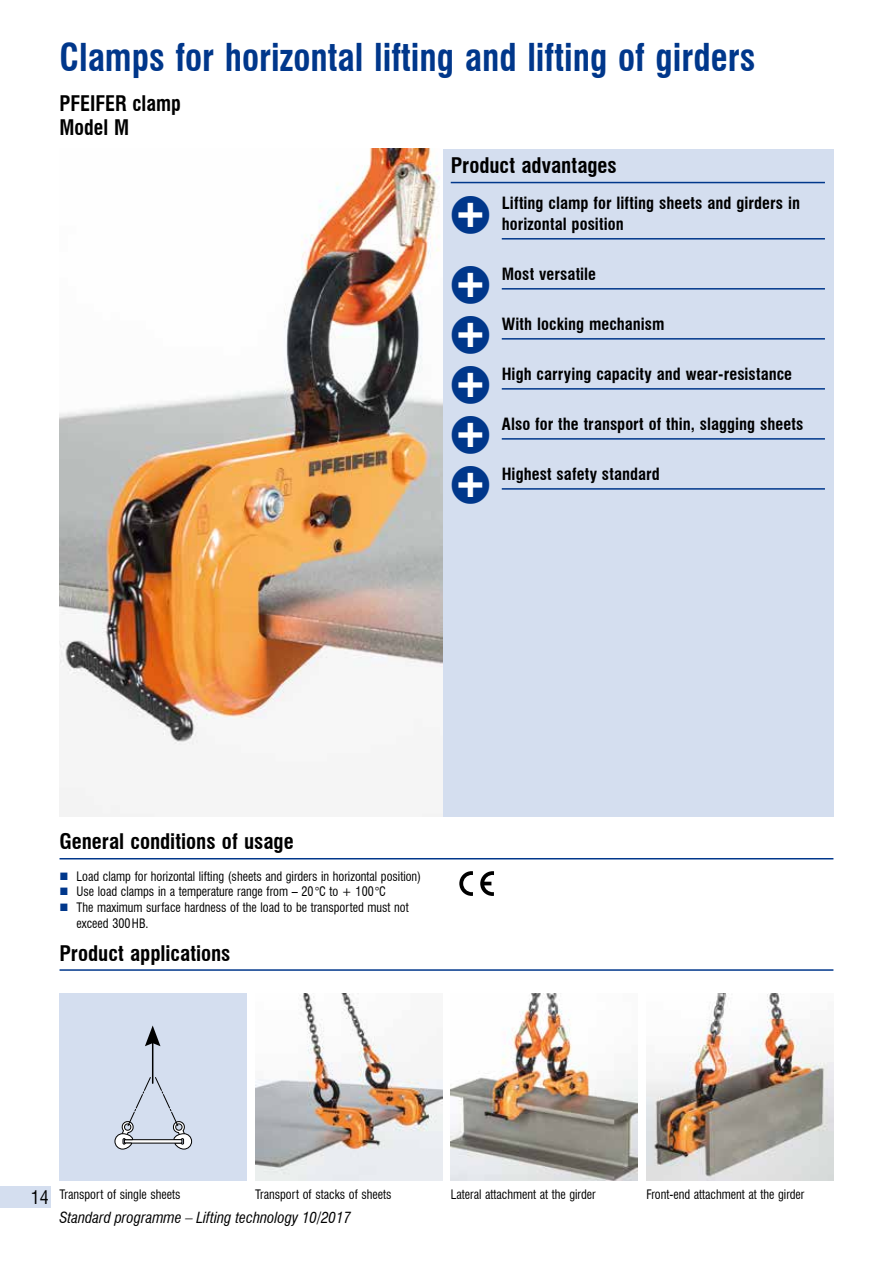
<style>
.page{position:relative;width:893px;height:1263px;background:#fff}
.page>*{position:absolute;margin:0;border:0;box-sizing:border-box;transform-origin:0 0}
.t1{font:700 condensed 37.5px "Swiss 721 BT";color:#00378b;scale:.95 1}
.t2{font:700 condensed 21px "Swiss 721 BT";color:#000}
.t3{font:700 condensed 21px/24.6px "Swiss 721 BT";color:#000;scale:.95 1}
.t4{font:condensed 18px "Swiss 721 BT";color:#000}
.t5{font:700 condensed 16.5px/20.2px "Swiss 721 BT";letter-spacing:.005em;color:#000}
.t6{font:italic condensed 15px "Swiss 721 BT";color:#000}
.t7{font:condensed 12.75px/15.8px "Swiss 721 BT";color:#000;scale:.95 1}
</style>
<div class="page">
<div style="left:0;top:1186px;width:51px;height:22px;background:#d4deef"></div>
<hr style="left:60px;top:858px;width:773px;height:1px;background:#00378b">
<svg style="left:480px;top:871px;width:14px;height:25px"></svg>
<svg style="left:459px;top:871px;width:14px;height:25px"></svg>
<div style="left:60px;top:149px;width:773px;height:667px;background:#d4deef"></div>
<hr style="left:451px;top:182px;width:374px;height:1px;background:#00378b">
<hr style="left:502px;top:238px;width:323px;height:2px;background:#00378b">
<hr style="left:502px;top:288px;width:323px;height:2px;background:#00378b">
<hr style="left:502px;top:338px;width:323px;height:2px;background:#00378b">
<hr style="left:502px;top:388px;width:323px;height:2px;background:#00378b">
<hr style="left:502px;top:438px;width:323px;height:2px;background:#00378b">
<hr style="left:502px;top:488px;width:323px;height:2px;background:#00378b">
<img style="left:60px;top:149px;width:382px;height:667px">
<hr style="left:60px;top:969px;width:773px;height:2px;background:#00378b">
<div style="left:60px;top:993px;width:187px;height:188px;background:#d4deef"></div>
<svg style="left:114px;top:1076px;width:78px;height:74px"></svg>
<hr style="left:152px;top:1038px;width:1px;height:45px;background:#000">
<svg style="left:145px;top:1025px;width:15px;height:21px"></svg>
<img style="left:255px;top:993px;width:187px;height:188px">
<img style="left:451px;top:993px;width:187px;height:188px">
<img style="left:646px;top:993px;width:187px;height:188px">
<svg style="left:458px;top:202px;width:25px;height:25px"></svg>
<svg style="left:458px;top:272px;width:25px;height:25px"></svg>
<svg style="left:458px;top:322px;width:25px;height:25px"></svg>
<svg style="left:458px;top:372px;width:25px;height:25px"></svg>
<svg style="left:458px;top:423px;width:25px;height:24px"></svg>
<svg style="left:458px;top:473px;width:25px;height:24px"></svg>
<h1 class="t1" style="left:60px;top:34px;width:734px">Clamps for horizontal lifting and lifting of girders</h1>
<h2 class="t3" style="left:60px;top:91px;width:129px">PFEIFER clamp<br>Model M</h2>
<h2 class="t2" style="left:451px;top:153px;width:168px">Product advantages</h2>
<p class="t5" style="left:502px;top:193px;width:300px">Lifting clamp for lifting sheets and girders in horizontal position</p>
<p class="t5" style="left:502px;top:263px;width:96px">Most versatile</p>
<p class="t5" style="left:502px;top:313px;width:164px">With locking mechanism</p>
<p class="t5" style="left:502px;top:363px;width:292px">High carrying capacity and wear-resistance</p>
<p class="t5" style="left:502px;top:413px;width:303px">Also for the transport of thin, slagging sheets</p>
<p class="t5" style="left:502px;top:463px;width:160px">Highest safety standard</p>
<h2 class="t2" style="left:60px;top:829px;width:236px">General conditions of usage</h2>
<p class="t7" style="left:77px;top:868px;width:364px">Load clamp for horizontal lifting (sheets and girders in horizontal position)<br>Use load clamps in a temperature range from – 20°C to + 100 °C<br>The maximum surface hardness of the load to be transported must not exceed 300HB.</p>
<h2 class="t2" style="left:60px;top:940px;width:173px">Product applications</h2>
<h3 class="t4" style="left:31px;top:1186px;width:19px">14</h3>
<p class="t7" style="left:60px;top:1187px;width:129px">Transport of single sheets</p>
<p class="t7" style="left:255px;top:1187px;width:145px">Transport of stacks of sheets</p>
<p class="t7" style="left:451px;top:1187px;width:154px">Lateral attachment at the girder</p>
<p class="t7" style="left:646px;top:1187px;width:168px">Front-end attachment at the girder</p>
<p class="t6" style="left:60px;top:1209px;width:293px">Standard programme – Lifting technology 10/2017</p>
</div>
